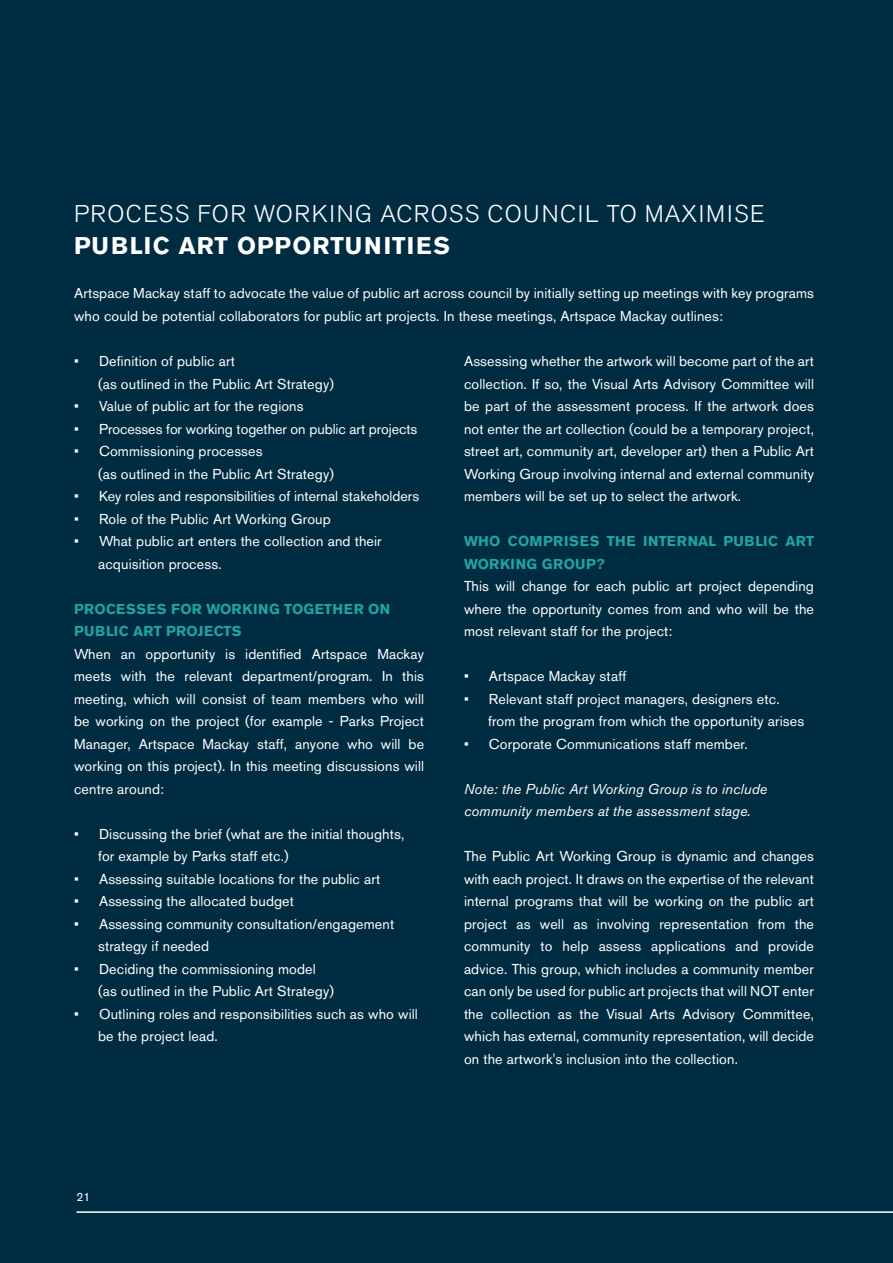
<style>
.page{position:relative;width:893px;height:1263px;background:#002c41}
.page>*{position:absolute;margin:0;border:0;box-sizing:border-box;transform-origin:0 0}
.t1{font:300 24px "Akzidenz Grotesk BQ";letter-spacing:.06em;color:#fff}
.t2{font:700 24px "Akzidenz Grotesk BQ";letter-spacing:.04em;color:#fff}
.t3{font:14.25px/22.5px "Akzidenz Grotesk BQ";letter-spacing:.01em;color:#fff}
.t4{font:700 14.25px/22.5px "Akzidenz Grotesk BQ";letter-spacing:.03em;color:#21a2a3}
.t5{font:italic 14.25px/22.5px "Akzidenz Grotesk BQ";letter-spacing:.01em;color:#fff}
.t6{font:12px "Akzidenz Grotesk BQ";color:#fff}
</style>
<div class="page">
<hr style="left:77px;top:1211px;width:816px;height:2px;background:#fff">
<h1 class="t1" style="left:74px;top:200px;width:692px">PROCESS FOR WORKING ACROSS COUNCIL TO MAXIMISE</h1>
<h1 class="t2" style="left:74px;top:231px;width:378px">PUBLIC ART OPPORTUNITIES</h1>
<p class="t3" style="left:74px;top:282px;width:741px">Artspace Mackay staff to advocate the value of public art across council by initially setting up meetings with key programs who could be potential collaborators for public art projects. In these meetings, Artspace Mackay outlines:</p>
<p class="t3" style="left:98px;top:350px;width:237px;text-indent:-24px">• Definition of public art<br>(as outlined in the Public Art Strategy)</p>
<p class="t3" style="left:74px;top:395px;width:231px">• Value of public art for the regions</p>
<p class="t3" style="left:74px;top:417px;width:345px">• Processes for working together on public art projects</p>
<p class="t3" style="left:98px;top:440px;width:237px;text-indent:-24px">• Commissioning processes<br>(as outlined in the Public Art Strategy)</p>
<p class="t3" style="left:74px;top:485px;width:347px">• Key roles and responsibilities of internal stakeholders</p>
<p class="t3" style="left:74px;top:507px;width:258px">• Role of the Public Art Working Group</p>
<p class="t3" style="left:98px;top:530px;width:285px;text-indent:-24px">• What public art enters the collection and their acquisition process.</p>
<p class="t4" style="left:74px;top:597px;width:318px">PROCESSES FOR WORKING TOGETHER ON<br>PUBLIC ART PROJECTS</p>
<p class="t3" style="left:74px;top:642px;width:352px;text-align:justify">When an opportunity is identified Artspace Mackay meets with the relevant department/program. In this meeting, which will consist of team members who will be working on the project (for example - Parks Project Manager, Artspace Mackay staff, anyone who will be working on this project). In this meeting discussions will centre around:</p>
<p class="t3" style="left:98px;top:822px;width:308px;text-indent:-24px">• Discussing the brief (what are the initial thoughts, for example by Parks staff etc.)</p>
<p class="t3" style="left:74px;top:867px;width:308px">• Assessing suitable locations for the public art</p>
<p class="t3" style="left:74px;top:890px;width:221px">• Assessing the allocated budget</p>
<p class="t3" style="left:98px;top:912px;width:298px;text-indent:-24px">• Assessing community consultation/engagement strategy if needed</p>
<p class="t3" style="left:98px;top:957px;width:237px;text-indent:-24px">• Deciding the commissioning model (as outlined in the Public Art Strategy)</p>
<p class="t3" style="left:98px;top:1002px;width:321px;text-indent:-24px">• Outlining roles and responsibilities such as who will be the project lead.</p>
<p class="t3" style="left:464px;top:350px;width:352px;text-align:justify">Assessing whether the artwork will become part of the art collection. If so, the Visual Arts Advisory Committee will be part of the assessment process. If the artwork does not enter the art collection (could be a temporary project, street art, community art, developer art) then a Public Art Working Group involving internal and external community members will be set up to select the artwork.</p>
<p class="t4" style="left:464px;top:530px;width:351px">WHO COMPRISES THE INTERNAL PUBLIC ART<br>WORKING GROUP?</p>
<p class="t3" style="left:464px;top:575px;width:351px;text-align:justify">This will change for each public art project depending where the opportunity comes from and who will be the most relevant staff for the project:</p>
<p class="t3" style="left:464px;top:665px;width:164px">• Artspace Mackay staff</p>
<p class="t3" style="left:488px;top:687px;width:318px;text-indent:-24px">• Relevant staff project managers, designers etc. from the program from which the opportunity arises</p>
<p class="t3" style="left:464px;top:732px;width:285px">• Corporate Communications staff member.</p>
<p class="t5" style="left:464px;top:777px;width:305px">Note: the Public Art Working Group is to include community members at the assessment stage.</p>
<p class="t3" style="left:464px;top:845px;width:352px;text-align:justify">The Public Art Working Group is dynamic and changes with each project. It draws on the expertise of the relevant internal programs that will be working on the public art project as well as involving representation from the community to help assess applications and provide advice. This group, which includes a community member can only be used for public art projects that will NOT enter the collection as the Visual Arts Advisory Committee, which has external, community representation, will decide on the artwork's inclusion into the collection.</p>
<p class="t6" style="left:77px;top:1189px;width:16px">21</p>
</div>
